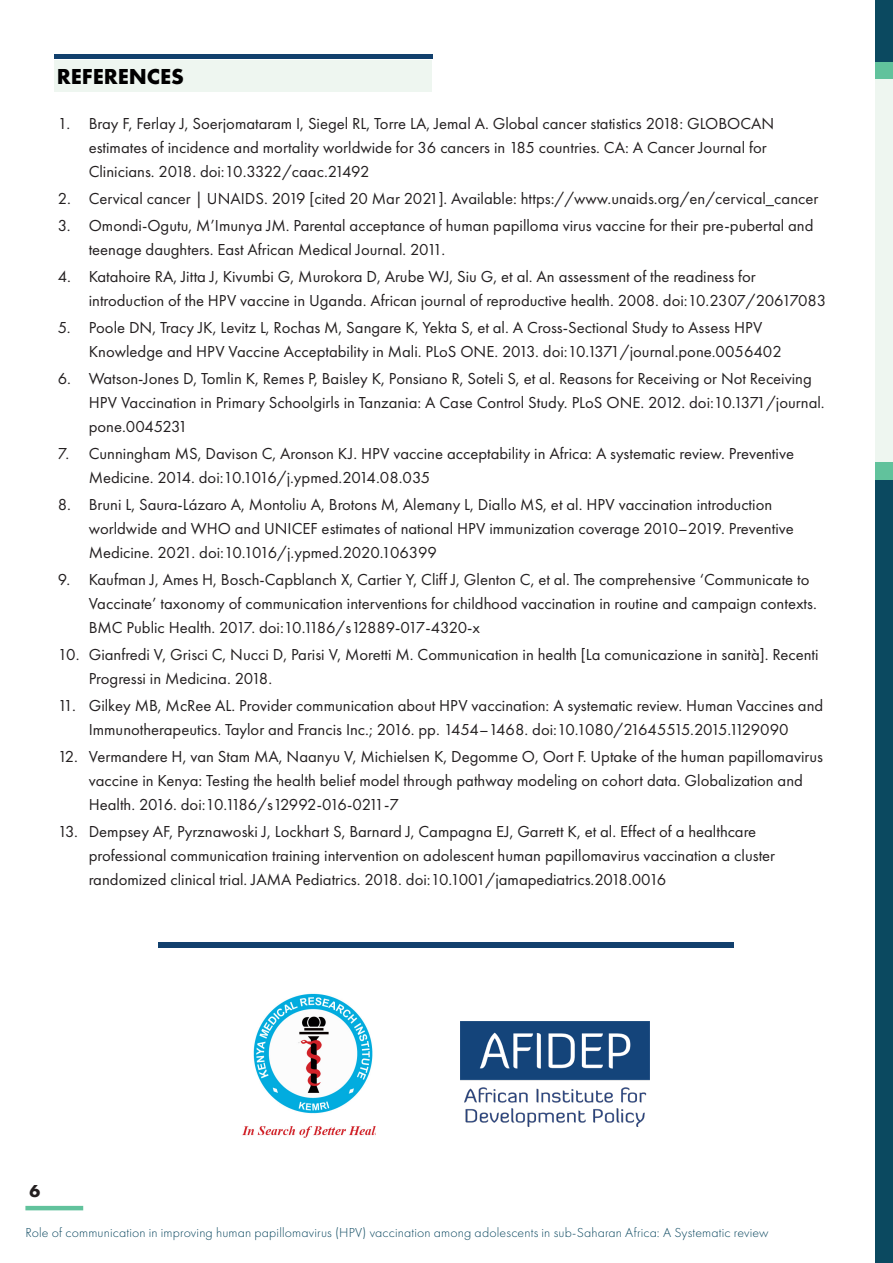
<style>
.page{position:relative;width:893px;height:1263px;background:#fff}
.page>*{position:absolute;margin:0;border:0;box-sizing:border-box;transform-origin:0 0}
.t1{font:700 22.5px "Futura PT";color:#000}
.t2{font:700 18px "Futura PT";color:#231f20}
.t3{font:16.5px/24px "Futura PT";color:#231f20}
.t4{font:300 13.5px "Futura PT";letter-spacing:.01em;color:#0d4961}
</style>
<div class="page">
<div style="left:159px;top:942px;width:575px;height:5px;background:#12406d"></div>
<div style="left:54px;top:60px;width:378px;height:32px;background:#eef6f0"></div>
<div style="left:54px;top:54px;width:379px;height:5px;background:#12406d"></div>
<hr style="left:25px;top:1206px;width:58px;height:4px;background:#61c29c">
<img style="left:242px;top:993px;width:134px;height:145px">
<img style="left:460px;top:1021px;width:189px;height:105px">
<div style="left:875px;top:79px;width:18px;height:383px;background:#eef6f0"></div>
<div style="left:875px;top:480px;width:18px;height:783px;background:#0b4960"></div>
<div style="left:875px;top:462px;width:18px;height:18px;background:#61c29c"></div>
<div style="left:875px;top:61px;width:18px;height:18px;background:#61c29c"></div>
<div style="left:875px;top:0;width:18px;height:61px;background:#0b4960"></div>
<p class="t1" style="left:57px;top:62px;width:129px">REFERENCES</p>
<p class="t3" style="left:89px;top:111px;width:687px;text-indent:-31px">1. Bray F, Ferlay J, Soerjomataram I, Siegel RL, Torre LA, Jemal A. Global cancer statistics 2018: GLOBOCAN estimates of incidence and mortality worldwide for 36 cancers in 185 countries. CA: A Cancer Journal for<br>Clinicians. 2018. doi:10.3322/caac.21492</p>
<p class="t3" style="left:58px;top:186px;width:762px">2. Cervical cancer | UNAIDS. 2019 [cited 20 Mar 2021]. Available: https://www.unaids.org/en/cervical_cancer</p>
<p class="t3" style="left:89px;top:213px;width:726px;text-indent:-31px">3. Omondi-Ogutu, M’Imunya JM. Parental acceptance of human papilloma virus vaccine for their pre-pubertal and teenage daughters. East African Medical Journal. 2011.</p>
<p class="t3" style="left:89px;top:264px;width:739px;text-indent:-31px">4. Katahoire RA, Jitta J, Kivumbi G, Murokora D, Arube WJ, Siu G, et al. An assessment of the readiness for introduction of the HPV vaccine in Uganda. African journal of reproductive health. 2008. doi:10.2307/20617083</p>
<p class="t3" style="left:89px;top:315px;width:695px;text-indent:-31px">5. Poole DN, Tracy JK, Levitz L, Rochas M, Sangare K, Yekta S, et al. A Cross-Sectional Study to Assess HPV<br>Knowledge and HPV Vaccine Acceptability in Mali. PLoS ONE. 2013. doi:10.1371/journal.pone.0056402</p>
<p class="t3" style="left:89px;top:366px;width:737px;text-indent:-31px">6. Watson-Jones D, Tomlin K, Remes P, Baisley K, Ponsiano R, Soteli S, et al. Reasons for Receiving or Not Receiving<br>HPV Vaccination in Primary Schoolgirls in Tanzania: A Case Control Study. PLoS ONE. 2012. doi:10.1371/journal. pone.0045231</p>
<p class="t3" style="left:89px;top:441px;width:707px;text-indent:-31px">7. Cunningham MS, Davison C, Aronson KJ. HPV vaccine acceptability in Africa: A systematic review. Preventive<br>Medicine. 2014. doi:10.1016/j.ypmed.2014.08.035</p>
<p class="t3" style="left:89px;top:492px;width:707px;text-indent:-31px">8. Bruni L, Saura-Lázaro A, Montoliu A, Brotons M, Alemany L, Diallo MS, et al. HPV vaccination introduction worldwide and WHO and UNICEF estimates of national HPV immunization coverage 2010–2019. Preventive<br>Medicine. 2021. doi:10.1016/j.ypmed.2020.106399</p>
<p class="t3" style="left:89px;top:567px;width:730px;text-indent:-31px">9. Kaufman J, Ames H, Bosch-Capblanch X, Cartier Y, Cliff J, Glenton C, et al. The comprehensive ‘Communicate to<br>Vaccinate’ taxonomy of communication interventions for childhood vaccination in routine and campaign contexts.<br>BMC Public Health. 2017. doi:10.1186/s12889-017-4320-x</p>
<p class="t3" style="left:89px;top:642px;width:731px;text-indent:-31px">10. Gianfredi V, Grisci C, Nucci D, Parisi V, Moretti M. Communication in health [La comunicazione in sanità]. Recenti<br>Progressi in Medicina. 2018.</p>
<p class="t3" style="left:58px;top:693px;width:767px;text-align:center">11. Gilkey MB, McRee AL. Provider communication about HPV vaccination: A systematic review. Human Vaccines and<br>Immunotherapeutics. Taylor and Francis Inc.; 2016. pp. 1454–1468. doi:10.1080/21645515.2015.1129090</p>
<p class="t3" style="left:89px;top:744px;width:736px;text-indent:-31px">12. Vermandere H, van Stam MA, Naanyu V, Michielsen K, Degomme O, Oort F. Uptake of the human papillomavirus vaccine in Kenya: Testing the health belief model through pathway modeling on cohort data. Globalization and<br>Health. 2016. doi:10.1186/s12992-016-0211-7</p>
<p class="t3" style="left:89px;top:819px;width:688px;text-indent:-31px">13. Dempsey AF, Pyrznawoski J, Lockhart S, Barnard J, Campagna EJ, Garrett K, et al. Effect of a healthcare professional communication training intervention on adolescent human papillomavirus vaccination a cluster randomized clinical trial. JAMA Pediatrics. 2018. doi:10.1001/jamapediatrics.2018.0016</p>
<p class="t2" style="left:29px;top:1179px;width:12px">6</p>
<p class="t4" style="left:25px;top:1225px;width:745px">Role of communication in improving human papillomavirus (HPV) vaccination among adolescents in sub-Saharan Africa: A Systematic review</p>
</div>
